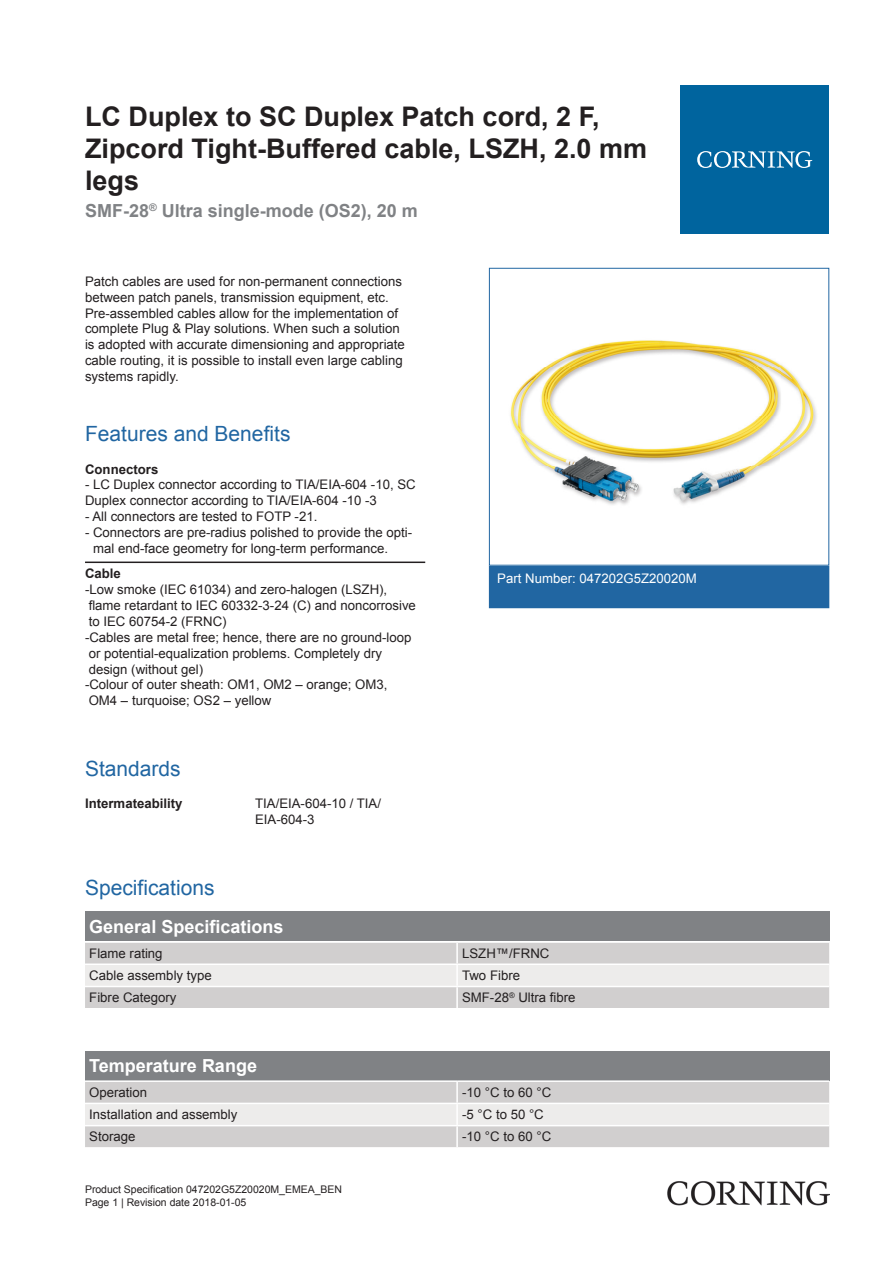
<style>
.page{position:relative;width:893px;height:1263px;background:#fff}
.page>*{position:absolute;margin:0;border:0;box-sizing:border-box;transform-origin:0 0}
.t1{font:700 27px/32.4px "Arial";color:#231f20}
.t2{font:21px "Arial";color:#2166a2}
.t3{font:700 18px "Arial";color:#fff}
.t4{font:700 18px "Arial";color:#808285}
.t5{font:13.2px/15.9px "Arial";color:#231f20}
.t6{font:700 13.2px "Arial";color:#231f20}
.t7{font:13.2px "Arial";color:#fff}
.t8{font:10.5px/12.6px "Arial";color:#231f20}
</style>
<div class="page">
<div style="left:489px;top:566px;width:340px;height:42px;background:#2166a2"></div>
<hr style="left:85px;top:561px;width:340px;height:2px;background:#231f20">
<div style="left:85px;top:911px;width:744px;height:30px;background:#808285"></div>
<div style="left:85px;top:943px;width:744px;height:65px;background:#d1cfcf"></div>
<div style="left:85px;top:965px;width:744px;height:21px;background:#edeceb"></div>
<hr style="left:456px;top:943px;width:2px;height:20px;background:#fff">
<hr style="left:456px;top:965px;width:2px;height:21px;background:#fff">
<hr style="left:456px;top:987px;width:2px;height:21px;background:#fff">
<hr style="left:85px;top:963px;width:372px;height:2px;background:#fff">
<hr style="left:457px;top:963px;width:372px;height:2px;background:#fff">
<hr style="left:85px;top:986px;width:372px;height:1px;background:#fff">
<hr style="left:457px;top:986px;width:372px;height:1px;background:#fff">
<div style="left:85px;top:1050px;width:744px;height:30px;background:#808285"></div>
<div style="left:85px;top:1082px;width:744px;height:65px;background:#d1cfcf"></div>
<div style="left:85px;top:1104px;width:744px;height:21px;background:#edeceb"></div>
<hr style="left:456px;top:1082px;width:2px;height:21px;background:#fff">
<hr style="left:456px;top:1104px;width:2px;height:21px;background:#fff">
<hr style="left:456px;top:1126px;width:2px;height:21px;background:#fff">
<hr style="left:85px;top:1103px;width:372px;height:1px;background:#fff">
<hr style="left:457px;top:1103px;width:372px;height:1px;background:#fff">
<hr style="left:85px;top:1125px;width:372px;height:1px;background:#fff">
<hr style="left:457px;top:1125px;width:372px;height:1px;background:#fff">
<div style="left:680px;top:85px;width:149px;height:149px;background:#00649e"></div>
<svg style="left:697px;top:151px;width:115px;height:17px"></svg>
<img style="left:668px;top:1181px;width:161px;height:24px">
<img style="left:510px;top:340px;width:307px;height:165px">
<div style="left:489px;top:268px;width:340px;height:298px;border:1px solid #2166a2"></div>
<h1 class="t1" style="left:85px;top:100px;width:564px">LC Duplex to SC Duplex Patch cord, 2 F,<br>Zipcord Tight-Buffered cable, LSZH, 2.0 mm legs</h1>
<h3 class="t4" style="left:85px;top:198px;width:334px">SMF-28<sup>®</sup> Ultra single-mode (OS2), 20 m</h3>
<p class="t5" style="left:85px;top:273px;width:321px">Patch cables are used for non -permanent connections between patch panels, transmission equipment, etc.<br>Pre -assembled cables allow for the implementation of complete Plug &amp; Play solutions. When such a solution is adopted with accurate dimensioning and appropriate cable routing, it is possible to install even large cabling systems rapidly.</p>
<h2 class="t2" style="left:85px;top:419px;width:207px">Features and Benefits</h2>
<p class="t6" style="left:85px;top:460px;width:75px">Connectors</p>
<p class="t5" style="left:85px;top:477px;width:332px">- LC Duplex connector according to TIA/EIA-604 -10, SC<br>Duplex connector according to TIA/EIA-604 -10 -3</p>
<p class="t5" style="left:85px;top:508px;width:234px">- All connectors are tested to FOTP -21.</p>
<p class="t5" style="left:93px;top:524px;width:321px;text-indent:-8px">- Connectors are pre-radius polished to provide the opti&shy;mal end-face geometry for long-term performance.</p>
<p class="t6" style="left:85px;top:564px;width:37px">Cable</p>
<p class="t5" style="left:85px;top:582px;width:332px">-Low smoke (IEC 61034) and zero-halogen (LSZH), flame retardant to IEC 60332-3-24 (C) and noncorrosive to IEC 60754-2 (FRNC)<br>-Cables are metal free; hence, there are no ground-loop or potential-equalization problems. Completely dry design (without gel)<br>-Colour of outer sheath: OM1, OM2 – orange; OM3, OM4 – turquoise; OS2 – yellow</p>
<h2 class="t2" style="left:85px;top:754px;width:97px">Standards</h2>
<p class="t6" style="left:85px;top:794px;width:99px">Intermateability</p>
<p class="t5" style="left:255px;top:796px;width:127px">TIA/EIA-604-10 / TIA/<br>EIA-604-3</p>
<p class="t7" style="left:497px;top:569px;width:201px">Part Number: 047202G5Z20020M</p>
<h2 class="t2" style="left:85px;top:873px;width:131px">Specifications</h2>
<h3 class="t3" style="left:89px;top:914px;width:196px">General Specifications</h3>
<p class="t5" style="left:89px;top:945px;width:75px">Flame rating</p>
<p class="t5" style="left:462px;top:945px;width:89px">LSZH™/FRNC</p>
<p class="t5" style="left:89px;top:967px;width:124px">Cable assembly type</p>
<p class="t5" style="left:462px;top:967px;width:59px">Two Fibre</p>
<p class="t5" style="left:89px;top:990px;width:89px">Fibre Category</p>
<p class="t5" style="left:462px;top:990px;width:115px">SMF-28<sup>®</sup> Ultra fibre</p>
<h3 class="t3" style="left:89px;top:1053px;width:169px">Temperature Range</h3>
<p class="t5" style="left:89px;top:1084px;width:59px">Operation</p>
<p class="t5" style="left:462px;top:1084px;width:91px">-10 °C to 60 °C</p>
<p class="t5" style="left:89px;top:1106px;width:150px">Installation and assembly</p>
<p class="t5" style="left:462px;top:1106px;width:83px">-5 °C to 50 °C</p>
<p class="t5" style="left:89px;top:1129px;width:48px">Storage</p>
<p class="t5" style="left:462px;top:1129px;width:91px">-10 °C to 60 °C</p>
<p class="t8" style="left:85px;top:1183px;width:259px">Product Specification 047202G5Z20020M_EMEA_BEN<br>Page 1 | Revision date 2018-01-05</p>
</div>
